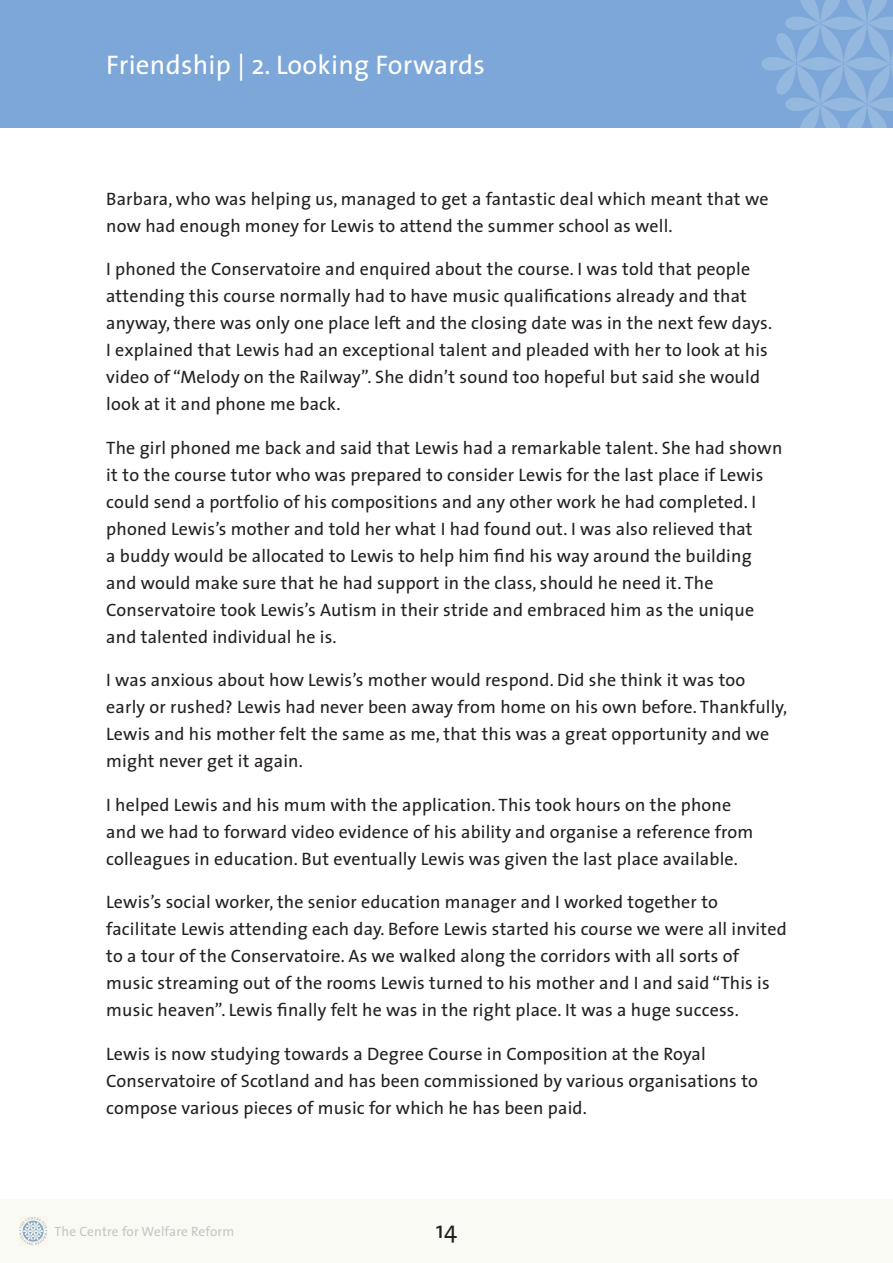
<style>
.page{position:relative;width:893px;height:1263px;background:#fff}
.page>*{position:absolute;margin:0;border:0;box-sizing:border-box;transform-origin:0 0}
.t1{font:27px "The Sans";letter-spacing:.01em;color:#fff}
.t2{font:24px "The Sans";color:#231f20}
.t3{font:18px/27px "The Sans";letter-spacing:.01em;color:#231f20}
.t4{font:13.5px "The Sans";letter-spacing:.01em;color:#939598}
</style>
<div class="page">
<div style="left:0;top:0;width:893px;height:128px;background:#7ca7d8"></div>
<div style="left:0;top:1199px;width:893px;height:64px;background:#fafaf5"></div>
<svg style="left:761px;top:0;width:132px;height:128px"></svg>
<svg style="left:19px;top:1217px;width:28px;height:28px"></svg>
<h1 class="t1" style="left:106px;top:42px;width:380px">Friendship | 2. Looking Forwards</h1>
<p class="t3" style="left:106px;top:184px;width:664px">Barbara, who was helping us, managed to get a fantastic deal which meant that we now had enough money for Lewis to attend the summer school as well.</p>
<p class="t3" style="left:106px;top:255px;width:665px">I phoned the Conservatoire and enquired about the course. I was told that people attending this course normally had to have music qualifications already and that anyway, there was only one place left and the closing date was in the next few days.<br>I explained that Lewis had an exceptional talent and pleaded with her to look at his video of “Melody on the Railway”. She didn’t sound too hopeful but said she would look at it and phone me back.</p>
<p class="t3" style="left:106px;top:433px;width:678px">The girl phoned me back and said that Lewis had a remarkable talent. She had shown it to the course tutor who was prepared to consider Lewis for the last place if Lewis could send a portfolio of his compositions and any other work he had completed. I phoned Lewis’s mother and told her what I had found out. I was also relieved that<br>a buddy would be allocated to Lewis to help him find his way around the building and would make sure that he had support in the class, should he need it. The Conservatoire took Lewis’s Autism in their stride and embraced him as the unique and talented individual he is.</p>
<p class="t3" style="left:106px;top:666px;width:682px">I was anxious about how Lewis’s mother would respond. Did she think it was too early or rushed? Lewis had never been away from home on his own before. Thankfully, Lewis and his mother felt the same as me, that this was a great opportunity and we might never get it again.</p>
<p class="t3" style="left:106px;top:790px;width:649px">I helped Lewis and his mum with the application. This took hours on the phone and we had to forward video evidence of his ability and organise a reference from colleagues in education. But eventually Lewis was given the last place available.</p>
<p class="t3" style="left:106px;top:888px;width:682px">Lewis’s social worker, the senior education manager and I worked together to facilitate Lewis attending each day. Before Lewis started his course we were all invited to a tour of the Conservatoire. As we walked along the corridors with all sorts of music streaming out of the rooms Lewis turned to his mother and I and said “This is music heaven”. Lewis finally felt he was in the right place. It was a huge success.</p>
<p class="t3" style="left:106px;top:1039px;width:653px">Lewis is now studying towards a Degree Course in Composition at the Royal<br>Conservatoire of Scotland and has been commissioned by various organisations to compose various pieces of music for which he has been paid.</p>
<p class="t4" style="left:54px;top:1220px;width:181px">The Centre for Welfare Reform</p>
<h2 class="t2" style="left:436px;top:1210px;width:23px">14</h2>
</div>
